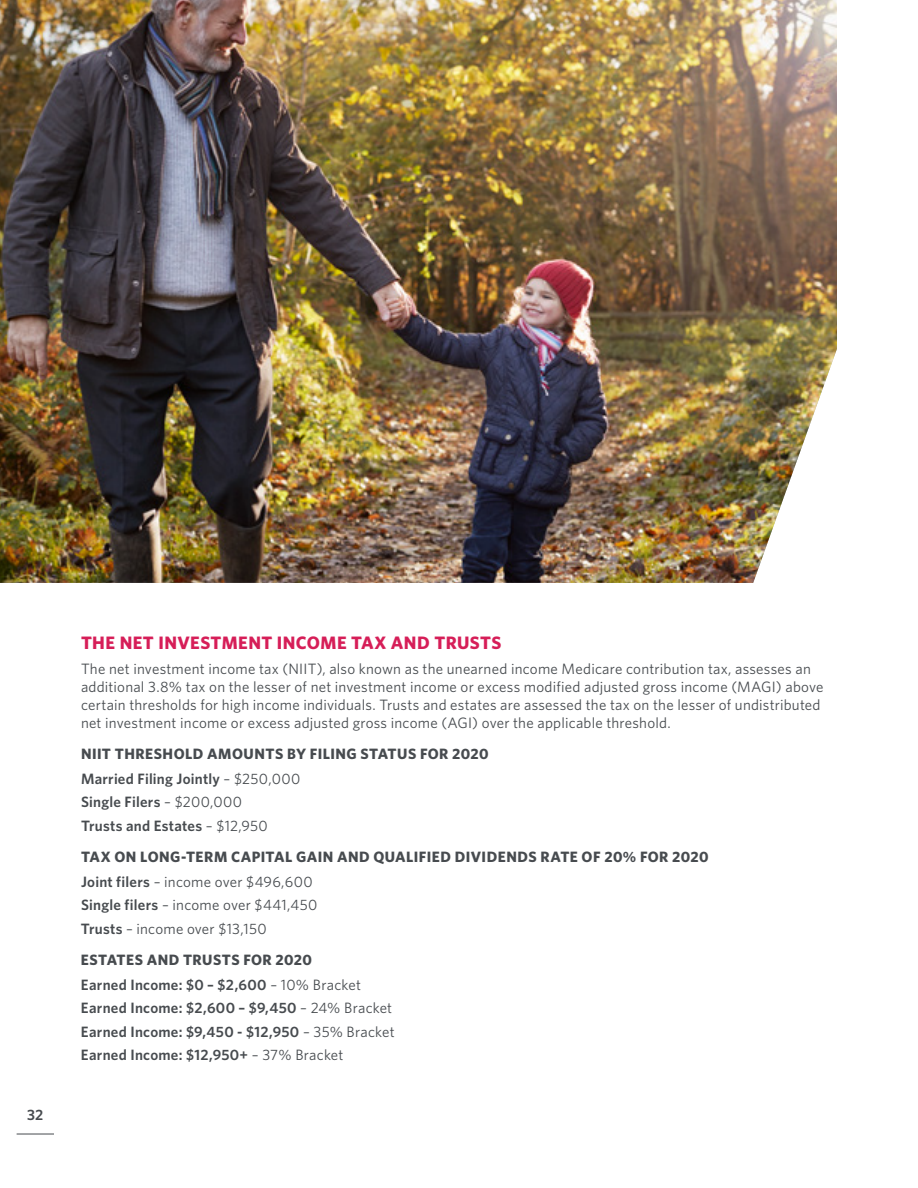
<style>
.page{position:relative;width:918px;height:1188px;background:#fff}
.page>*{position:absolute;margin:0;border:0;box-sizing:border-box;transform-origin:0 0}
.t1{font:700 18px "Whitney";letter-spacing:.025em;color:#d61e58}
.t2{font:15px/18px "Whitney";letter-spacing:.015em;color:#474b4f}
.t3{font:600 15px/23.7px "Whitney";letter-spacing:.02em;color:#474b4f}
.t4{font:700 15px/24.8px "Whitney";letter-spacing:.03em;color:#474b4f}
.s1{font-weight:700}
.s2{font-weight:400}
.s3{font-weight:600}
</style>
<div class="page">
<img style="left:0;top:0;width:837px;height:583px">
<hr style="left:17px;top:1134px;width:37px;height:1px;background:#474b4f">
<p class="t3" style="left:27px;top:1103px;width:18px">32</p>
<p class="t1" style="left:81px;top:631px;width:422px">THE NET INVESTMENT INCOME TAX AND TRUSTS</p>
<p class="t2" style="left:81px;top:659px;width:744px">The net investment income tax (NIIT), also known as the unearned income Medicare contribution tax, assesses an additional 3.8% tax on the lesser of net investment income or excess modified adjusted gross income (MAGI) above certain thresholds for high income individuals. Trusts and estates are assessed the tax on the lesser of undistributed net investment income or excess adjusted gross income (AGI) over the applicable threshold.</p>
<p class="t3" style="left:81px;top:742px;width:409px"><span class="s1">NIIT THRESHOLD AMOUNTS BY FILING STATUS FOR 2020<br></span>Married Filing Jointly <span class="s2">– $250,000<br></span>Single Filers <span class="s2">– $200,000<br></span>Trusts and Estates <span class="s2">– $12,950</span></p>
<p class="t4" style="left:81px;top:844px;width:629px">TAX ON LONG-TERM CAPITAL GAIN AND QUALIFIED DIVIDENDS RATE OF 20% FOR 2020<br><span class="s3">Joint filers</span> <span class="s2">– income over $496,600</span></p>
<p class="t2" style="left:81px;top:893px;width:238px;line-height:23.4px"><span class="s3">Single filers</span> – income over $441,450<br><span class="s3">Trusts</span> – income over $13,150</p>
<p class="t3" style="left:81px;top:948px;width:315px"><span class="s1">ESTATES AND TRUSTS FOR 2020<br></span>Earned Income: $0 – $2,600 <span class="s2">– 10% Bracket </span>Earned Income: $2,600 – $9,450 <span class="s2">– 24% Bracket </span>Earned Income: $9,450 - $12,950 <span class="s2">– 35% Bracket </span>Earned Income: $12,950+ <span class="s2">– 37% Bracket</span></p>
</div>
